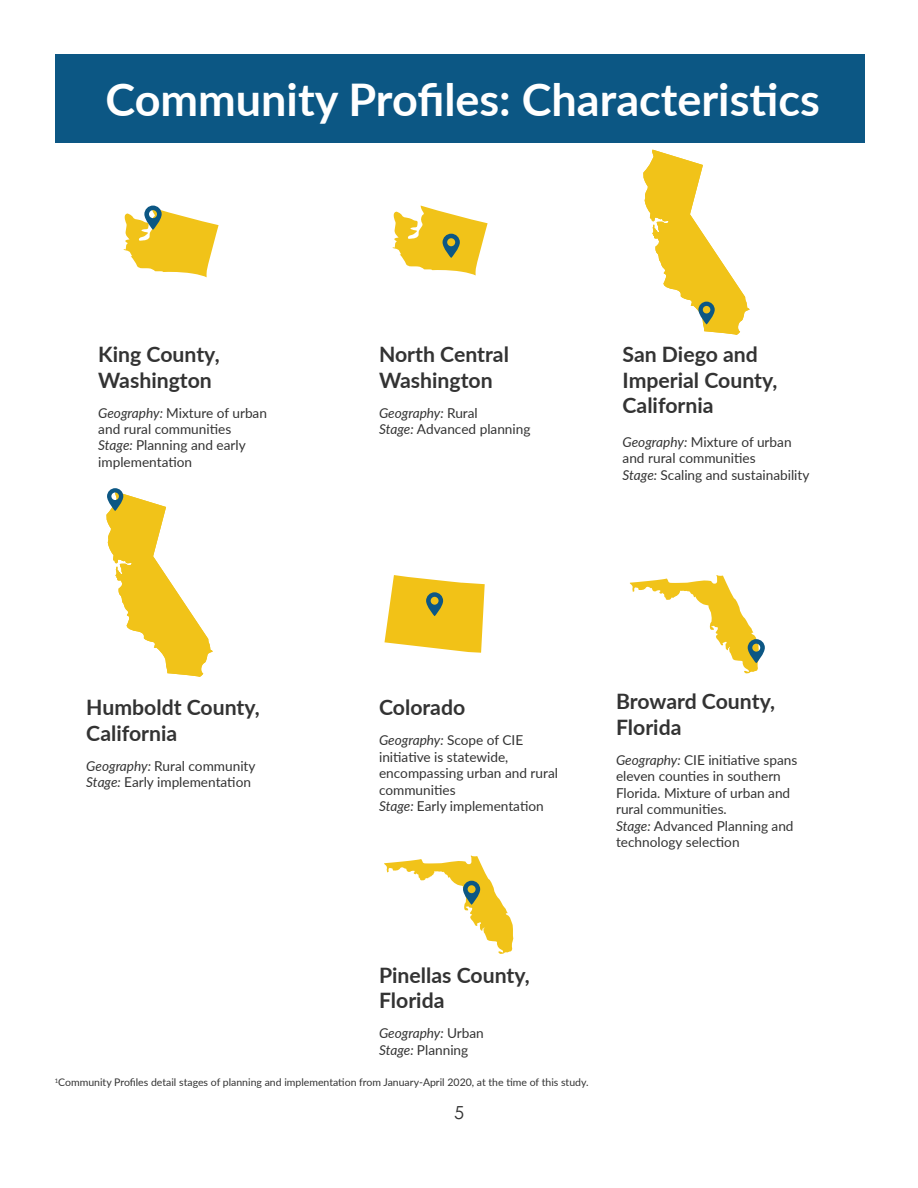
<style>
.page{position:relative;width:918px;height:1188px;background:#fff}
.page>*{position:absolute;margin:0;border:0;box-sizing:border-box;transform-origin:0 0}
.t1{font:700 45px "Lato";color:#fff}
.t2{font:700 21.3px/25.5px "Lato";color:#333}
.t3{font:18px "Century Gothic Pro";color:#333}
.t4{font:13.65px/16.4px "Lato";color:#333}
.t5{font:italic 13.65px/16.4px "Lato";color:#333}
.t6{font:10.5px "Lato";color:#333}
.s1{font-style:italic}
.s2{font-style:normal}
</style>
<div class="page">
<div style="left:55px;top:54px;width:810px;height:88px;background:#0c5784"></div>
<svg style="left:643px;top:149px;width:107px;height:186px"></svg>
<svg style="left:123px;top:206px;width:96px;height:71px"></svg>
<svg style="left:392px;top:206px;width:96px;height:69px"></svg>
<svg style="left:106px;top:488px;width:107px;height:189px"></svg>
<svg style="left:630px;top:575px;width:135px;height:98px"></svg>
<svg style="left:384px;top:855px;width:130px;height:99px"></svg>
<svg style="left:385px;top:575px;width:100px;height:78px"></svg>
<h1 class="t1" style="left:105px;top:67px;width:716px">Community Profiles: Characteristics</h1>
<h2 class="t2" style="left:98px;top:341px;width:123px">King County,<br>Washington</h2>
<p class="t4" style="left:98px;top:404px;width:170px"><span class="s1">Geography:</span> Mixture of urban and rural communities<br><span class="s1">Stage:</span> Planning and early implementation</p>
<h2 class="t2" style="left:379px;top:341px;width:131px">North Central<br>Washington</h2>
<p class="t4" style="left:379px;top:404px;width:153px"><span class="s1">Geography:</span> Rural<br><span class="s1">Stage:</span> Advanced planning</p>
<h2 class="t2" style="left:623px;top:341px;width:156px">San Diego and<br>Imperial County,<br>California</h2>
<p class="t4" style="left:623px;top:433px;width:188px"><span class="s1">Geography:</span> Mixture of urban and rural communities<br><span class="s1">Stage:</span> Scaling and sustainability</p>
<h2 class="t2" style="left:86px;top:694px;width:175px">Humboldt County,<br>California</h2>
<p class="t4" style="left:86px;top:757px;width:171px"><span class="s1">Geography:</span> Rural community<br><span class="s1">Stage:</span> Early implementation</p>
<h2 class="t2" style="left:379px;top:694px;width:88px">Colorado</h2>
<p class="t4" style="left:379px;top:732px;width:180px"><span class="s1">Geography:</span> Scope of CIE initiative is statewide, encompassing urban and rural communities<br><span class="s1">Stage:</span> Early implementation</p>
<h2 class="t2" style="left:616px;top:688px;width:160px">Broward County,<br>Florida</h2>
<p class="t4" style="left:616px;top:751px;width:183px"><span class="s1">Geography:</span> CIE initiative spans eleven counties in southern<br>Florida. Mixture of urban and rural communities.<br><span class="s1">Stage:</span> Advanced Planning and technology selection</p>
<h2 class="t2" style="left:379px;top:962px;width:152px">Pinellas County,<br>Florida</h2>
<p class="t5" style="left:379px;top:1025px;width:106px">Geography: <span class="s2">Urban<br></span>Stage: <span class="s2">Planning</span></p>
<p class="t6" style="left:55px;top:1075px;width:535px"><sup>1</sup>Community Profiles detail stages of planning and implementation from January-April 2020, at the time of this study.</p>
<h3 class="t3" style="left:454px;top:1102px;width:11px">5</h3>
</div>
